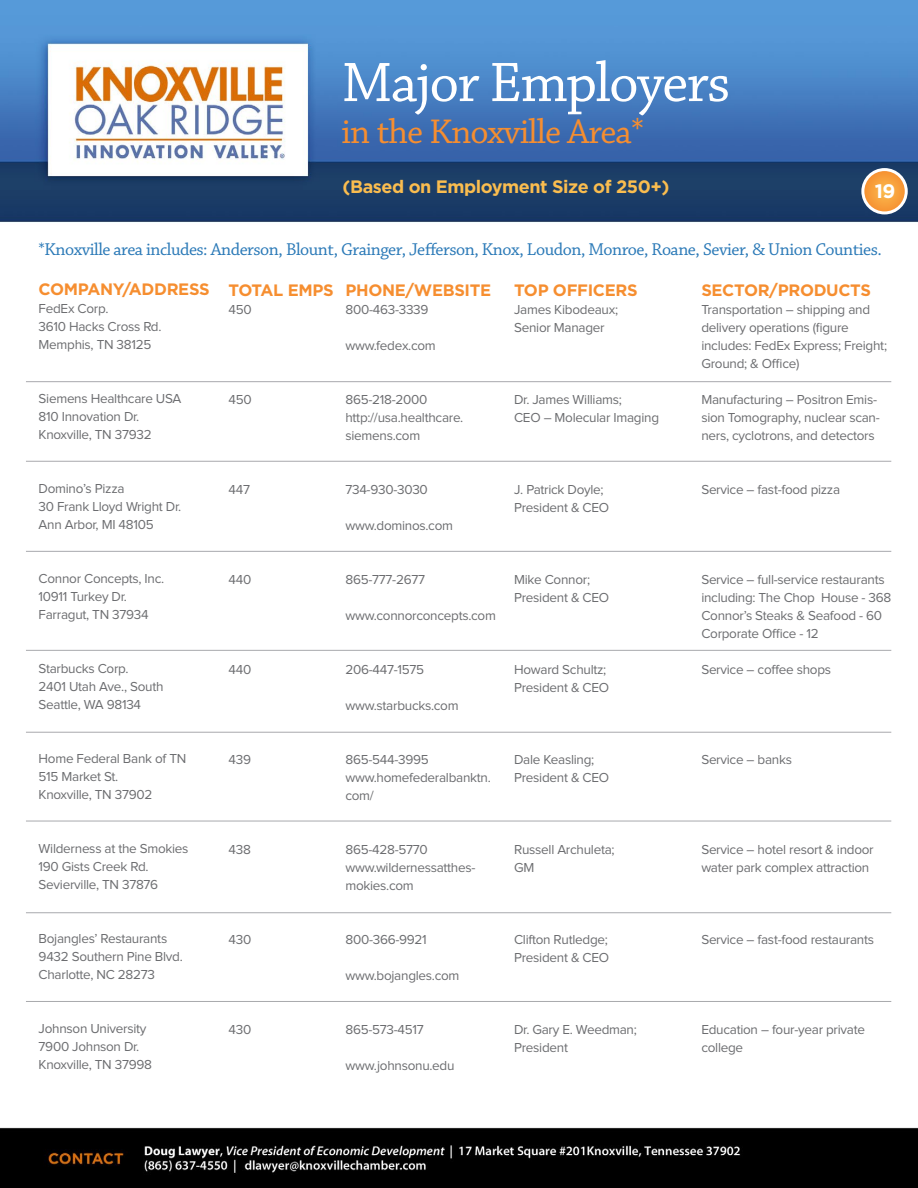
<style>
.page{position:relative;width:918px;height:1188px;background:#fff}
.page>*{position:absolute;margin:0;border:0;box-sizing:border-box;transform-origin:0 0}
.t1{font:58.5px "Chaparral Pro";letter-spacing:-.025em;color:#fff}
.t2{font:36px "Chaparral Pro";letter-spacing:-.025em;color:#f68e30}
.t3{font:700 19.5px "Gotham";color:#fff}
.t4{font:18px "Chaparral Pro";letter-spacing:-.025em;color:#2a79b7}
.t5{font:700 18px "Gotham";letter-spacing:-.025em;color:#fabd4f}
.t6{font:700 16.5px "Gotham";letter-spacing:-.02em;color:#f68e30}
.t7{font:13.5px/18px "Proxima Nova";letter-spacing:-.02em;color:#6c6d70}
</style>
<div class="page">
<img style="left:0;top:0;width:918px;height:1188px">
<svg style="left:863px;top:170px;width:43px;height:43px"></svg>
<div style="left:861px;top:168px;width:47px;height:46px;border:3px solid #fff;border-radius:50%"></div>
<hr style="left:26px;top:381px;width:865px;height:1px;background:#a8a9ad">
<hr style="left:26px;top:461px;width:865px;height:1px;background:#a8a9ad">
<hr style="left:26px;top:551px;width:865px;height:1px;background:#a8a9ad">
<hr style="left:26px;top:650px;width:865px;height:1px;background:#a8a9ad">
<hr style="left:26px;top:732px;width:865px;height:1px;background:#a8a9ad">
<hr style="left:26px;top:821px;width:865px;height:1px;background:#a8a9ad">
<hr style="left:26px;top:912px;width:865px;height:1px;background:#a8a9ad">
<hr style="left:26px;top:1001px;width:865px;height:1px;background:#a8a9ad">
<p class="t1" style="left:342px;top:50px;width:390px">Major Employers</p>
<p class="t2" style="left:342px;top:112px;width:304px">in the Knoxville Area*</p>
<p class="t5" style="left:343px;top:177px;width:328px">(Based on Employment Size of 250+)</p>
<p class="t3" style="left:875px;top:180px;width:22px">19</p>
<p class="t4" style="left:39px;top:240px;width:845px">*Knoxville area includes: Anderson, Blount, Grainger, Jefferson, Knox, Loudon, Monroe, Roane, Sevier, &amp; Union Counties.</p>
<p class="t6" style="left:39px;top:279px;width:173px">COMPANY/ADDRESS</p>
<p class="t7" style="left:39px;top:300px;width:71px">FedEx Corp.</p>
<p class="t7" style="left:39px;top:318px;width:124px">3610 Hacks Cross Rd.</p>
<p class="t7" style="left:39px;top:336px;width:114px">Memphis, TN 38125</p>
<p class="t7" style="left:39px;top:390px;width:144px">Siemens Healthcare USA</p>
<p class="t7" style="left:39px;top:408px;width:102px">810 Innovation Dr.</p>
<p class="t7" style="left:39px;top:426px;width:114px">Knoxville, TN 37932</p>
<p class="t7" style="left:39px;top:480px;width:87px">Domino’s Pizza</p>
<p class="t7" style="left:39px;top:498px;width:144px">30 Frank Lloyd Wright Dr.</p>
<p class="t7" style="left:39px;top:516px;width:117px">Ann Arbor, MI 48105</p>
<p class="t7" style="left:39px;top:570px;width:127px">Connor Concepts, Inc.</p>
<p class="t7" style="left:39px;top:588px;width:90px">10911 Turkey Dr.</p>
<p class="t7" style="left:39px;top:606px;width:112px">Farragut, TN 37934</p>
<p class="t7" style="left:39px;top:660px;width:92px">Starbucks Corp.</p>
<p class="t7" style="left:39px;top:678px;width:126px">2401 Utah Ave., South</p>
<p class="t7" style="left:39px;top:696px;width:104px">Seattle, WA 98134</p>
<p class="t7" style="left:39px;top:750px;width:149px">Home Federal Bank of TN</p>
<p class="t7" style="left:39px;top:768px;width:81px">515 Market St.</p>
<p class="t7" style="left:39px;top:786px;width:115px">Knoxville, TN 37902</p>
<p class="t7" style="left:39px;top:840px;width:151px">Wilderness at the Smokies</p>
<p class="t7" style="left:39px;top:858px;width:112px">190 Gists Creek Rd.</p>
<p class="t7" style="left:39px;top:876px;width:121px">Sevierville, TN 37876</p>
<p class="t7" style="left:39px;top:930px;width:130px">Bojangles’ Restaurants</p>
<p class="t7" style="left:39px;top:948px;width:146px">9432 Southern Pine Blvd.</p>
<p class="t7" style="left:39px;top:966px;width:118px">Charlotte, NC 28273</p>
<p class="t7" style="left:39px;top:1020px;width:109px">Johnson University</p>
<p class="t7" style="left:39px;top:1038px;width:102px">7900 Johnson Dr.</p>
<p class="t7" style="left:39px;top:1056px;width:115px">Knoxville, TN 37998</p>
<p class="t6" style="left:229px;top:281px;width:107px">TOTAL EMPS</p>
<p class="t7" style="left:229px;top:302px;width:25px">450</p>
<p class="t6" style="left:345px;top:281px;width:147px">PHONE/WEBSITE</p>
<p class="t7" style="left:345px;top:302px;width:85px">800-463-3339</p>
<p class="t7" style="left:345px;top:338px;width:92px">www.fedex.com</p>
<p class="t6" style="left:514px;top:281px;width:125px">TOP OFFICERS</p>
<p class="t7" style="left:514px;top:302px;width:106px">James Kibodeaux;</p>
<p class="t7" style="left:514px;top:320px;width:92px">Senior Manager</p>
<p class="t7" style="left:229px;top:392px;width:25px">450</p>
<p class="t7" style="left:345px;top:392px;width:84px">865-218-2000</p>
<p class="t7" style="left:345px;top:410px;width:119px">http://usa.healthcare. siemens.com</p>
<p class="t7" style="left:514px;top:392px;width:109px">Dr. James Williams;</p>
<p class="t7" style="left:514px;top:410px;width:147px">CEO – Molecular Imaging</p>
<p class="t7" style="left:229px;top:482px;width:23px">447</p>
<p class="t7" style="left:345px;top:482px;width:84px">734-930-3030</p>
<p class="t7" style="left:345px;top:518px;width:109px">www.dominos.com</p>
<p class="t7" style="left:514px;top:482px;width:91px">J. Patrick Doyle;</p>
<p class="t7" style="left:514px;top:500px;width:97px">President &amp; CEO</p>
<p class="t7" style="left:229px;top:572px;width:24px">440</p>
<p class="t7" style="left:345px;top:572px;width:81px">865-777-2677</p>
<p class="t7" style="left:345px;top:608px;width:152px">www.connorconcepts.com</p>
<p class="t7" style="left:514px;top:572px;width:78px">Mike Connor;</p>
<p class="t7" style="left:514px;top:590px;width:97px">President &amp; CEO</p>
<p class="t7" style="left:229px;top:662px;width:24px">440</p>
<p class="t7" style="left:345px;top:662px;width:80px">206-447-1575</p>
<p class="t7" style="left:345px;top:698px;width:115px">www.starbucks.com</p>
<p class="t7" style="left:514px;top:662px;width:94px">Howard Schultz;</p>
<p class="t7" style="left:514px;top:680px;width:97px">President &amp; CEO</p>
<p class="t7" style="left:229px;top:752px;width:24px">439</p>
<p class="t7" style="left:345px;top:752px;width:85px">865-544-3995</p>
<p class="t7" style="left:345px;top:770px;width:147px">www.homefederalbanktn. com/</p>
<p class="t7" style="left:514px;top:752px;width:82px">Dale Keasling;</p>
<p class="t7" style="left:514px;top:770px;width:97px">President &amp; CEO</p>
<p class="t7" style="left:229px;top:842px;width:24px">438</p>
<p class="t7" style="left:345px;top:842px;width:84px">865-428-5770</p>
<p class="t7" style="left:345px;top:860px;width:132px">www.wildernessatthes&shy;mokies.com</p>
<p class="t7" style="left:514px;top:842px;width:102px">Russell Archuleta;</p>
<p class="t7" style="left:514px;top:860px;width:22px">GM</p>
<p class="t7" style="left:229px;top:932px;width:24px">430</p>
<p class="t7" style="left:345px;top:932px;width:83px">800-366-9921</p>
<p class="t7" style="left:345px;top:968px;width:116px">www.bojangles.com</p>
<p class="t7" style="left:514px;top:932px;width:95px">Clifton Rutledge;</p>
<p class="t7" style="left:514px;top:950px;width:97px">President &amp; CEO</p>
<p class="t7" style="left:229px;top:1022px;width:24px">430</p>
<p class="t7" style="left:345px;top:1022px;width:80px">865-573-4517</p>
<p class="t7" style="left:345px;top:1058px;width:111px">www.johnsonu.edu</p>
<p class="t7" style="left:514px;top:1022px;width:124px">Dr. Gary E. Weedman;</p>
<p class="t7" style="left:514px;top:1040px;width:55px">President</p>
<p class="t6" style="left:701px;top:281px;width:171px">SECTOR/PRODUCTS</p>
<p class="t7" style="left:701px;top:302px;width:187px">Transportation – shipping and delivery operations (figure includes: FedEx Express; Freight;<br>Ground; &amp; Office)</p>
<p class="t7" style="left:701px;top:392px;width:180px">Manufacturing – Positron Emis&shy;sion Tomography, nuclear scan&shy;ners, cyclotrons, and detectors</p>
<p class="t7" style="left:701px;top:482px;width:140px">Service – fast-food pizza</p>
<p class="t7" style="left:701px;top:572px;width:191px">Service – full-service restaurants including: The Chop House - 368</p>
<p class="t7" style="left:701px;top:608px;width:182px">Connor’s Steaks &amp; Seafood - 60</p>
<p class="t7" style="left:701px;top:626px;width:119px">Corporate Office - 12</p>
<p class="t7" style="left:701px;top:662px;width:131px">Service – coffee shops</p>
<p class="t7" style="left:701px;top:752px;width:92px">Service – banks</p>
<p class="t7" style="left:701px;top:842px;width:174px">Service – hotel resort &amp; indoor water park complex attraction</p>
<p class="t7" style="left:701px;top:932px;width:174px">Service – fast-food restaurants</p>
<p class="t7" style="left:701px;top:1022px;width:165px">Education – four-year private college</p>
</div>
